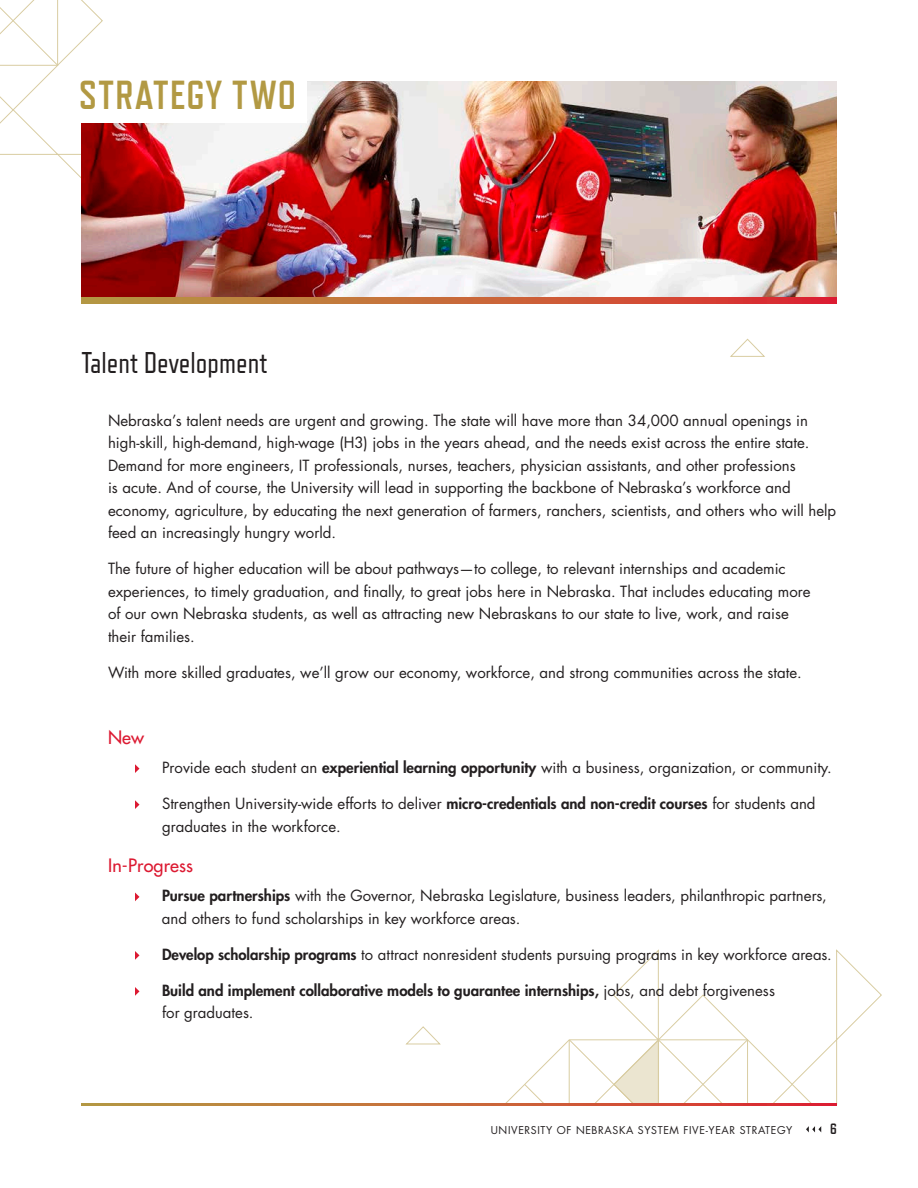
<style>
.page{position:relative;width:918px;height:1188px;background:#fff}
.page>*{position:absolute;margin:0;border:0;box-sizing:border-box;transform-origin:0 0}
.t1{font:700 40.5px "Refrigerator Deluxe";letter-spacing:.03em;color:#b29943}
.t2{font:30px "Refrigerator Deluxe";color:#231f20}
.t3{font:18px "Futura";letter-spacing:.01em;color:#dc1a32}
.t4{font:15px/22.5px "Futura";color:#231f20}
.t5{font:800 15px/22.5px "Futura";color:#231f20}
.t6{font:700 15px "Refrigerator Deluxe";color:#231f20}
.t7{font:10.5px "Futura Std";letter-spacing:.06em;color:#231f20}
.s1{font-weight:800}
.s2{font-weight:400}
</style>
<div class="page">
<svg style="left:480px;top:949px;width:402px;height:156px"></svg>
<svg style="left:81px;top:1104px;width:756px;height:2px"></svg>
<svg style="left:0;top:0;width:103px;height:178px"></svg>
<img style="left:81px;top:81px;width:756px;height:216px">
<svg style="left:81px;top:297px;width:756px;height:7px"></svg>
<svg style="left:730px;top:338px;width:35px;height:19px"></svg>
<svg style="left:405px;top:1026px;width:36px;height:19px"></svg>
<div style="left:76px;top:73px;width:231px;height:50px;background:#fff"></div>
<svg style="left:135px;top:764px;width:5px;height:9px"></svg>
<svg style="left:135px;top:800px;width:5px;height:9px"></svg>
<svg style="left:135px;top:893px;width:5px;height:8px"></svg>
<svg style="left:135px;top:951px;width:5px;height:9px"></svg>
<svg style="left:135px;top:987px;width:5px;height:9px"></svg>
<svg style="left:806px;top:1126px;width:15px;height:6px"></svg>
<p class="t1" style="left:79px;top:72px;width:219px">STRATEGY TWO</p>
<p class="t2" style="left:81px;top:345px;width:188px">Talent Development</p>
<p class="t4" style="left:108px;top:409px;width:730px">Nebraska’s talent needs are urgent and growing. The state will have more than 34,000 annual openings in high-skill, high-demand, high-wage (H3) jobs in the years ahead, and the needs exist across the entire state.<br>Demand for more engineers, IT professionals, nurses, teachers, physician assistants, and other professions<br>is acute. And of course, the University will lead in supporting the backbone of Nebraska’s workforce and economy, agriculture, by educating the next generation of farmers, ranchers, scientists, and others who will help feed an increasingly hungry world.</p>
<p class="t4" style="left:108px;top:558px;width:704px">The future of higher education will be about pathways—to college, to relevant internships and academic experiences, to timely graduation, and finally, to great jobs here in Nebraska. That includes educating more of our own Nebraska students, as well as attracting new Nebraskans to our state to live, work, and raise their families.</p>
<p class="t4" style="left:108px;top:661px;width:695px">With more skilled graduates, we’ll grow our economy, workforce, and strong communities across the state.</p>
<p class="t3" style="left:108px;top:726px;width:38px">New</p>
<p class="t4" style="left:162px;top:756px;width:671px">Provide each student an <span class="s1">experiential learning opportunity</span> with a business, organization, or community.</p>
<p class="t4" style="left:162px;top:792px;width:655px">Strengthen University-wide efforts to deliver <span class="s1">micro-credentials and non-credit courses</span> for students and graduates in the workforce.</p>
<p class="t3" style="left:108px;top:854px;width:87px">In-Progress</p>
<p class="t4" style="left:162px;top:885px;width:666px"><span class="s1">Pursue partnerships</span> with the Governor, Nebraska Legislature, business leaders, philanthropic partners, and others to fund scholarships in key workforce areas.</p>
<p class="t4" style="left:162px;top:943px;width:671px"><span class="s1">Develop scholarship programs</span> to attract nonresident students pursuing programs in key workforce areas.</p>
<p class="t5" style="left:162px;top:979px;width:615px">Build and implement collaborative models to guarantee internships, <span class="s2">jobs, and debt forgiveness for graduates.</span></p>
<p class="t7" style="left:491px;top:1123px;width:303px">UNIVERSITY OF NEBRASKA SYSTEM FIVE-YEAR STRATEGY</p>
<p class="t6" style="left:830px;top:1120px;width:8px">6</p>
</div>
